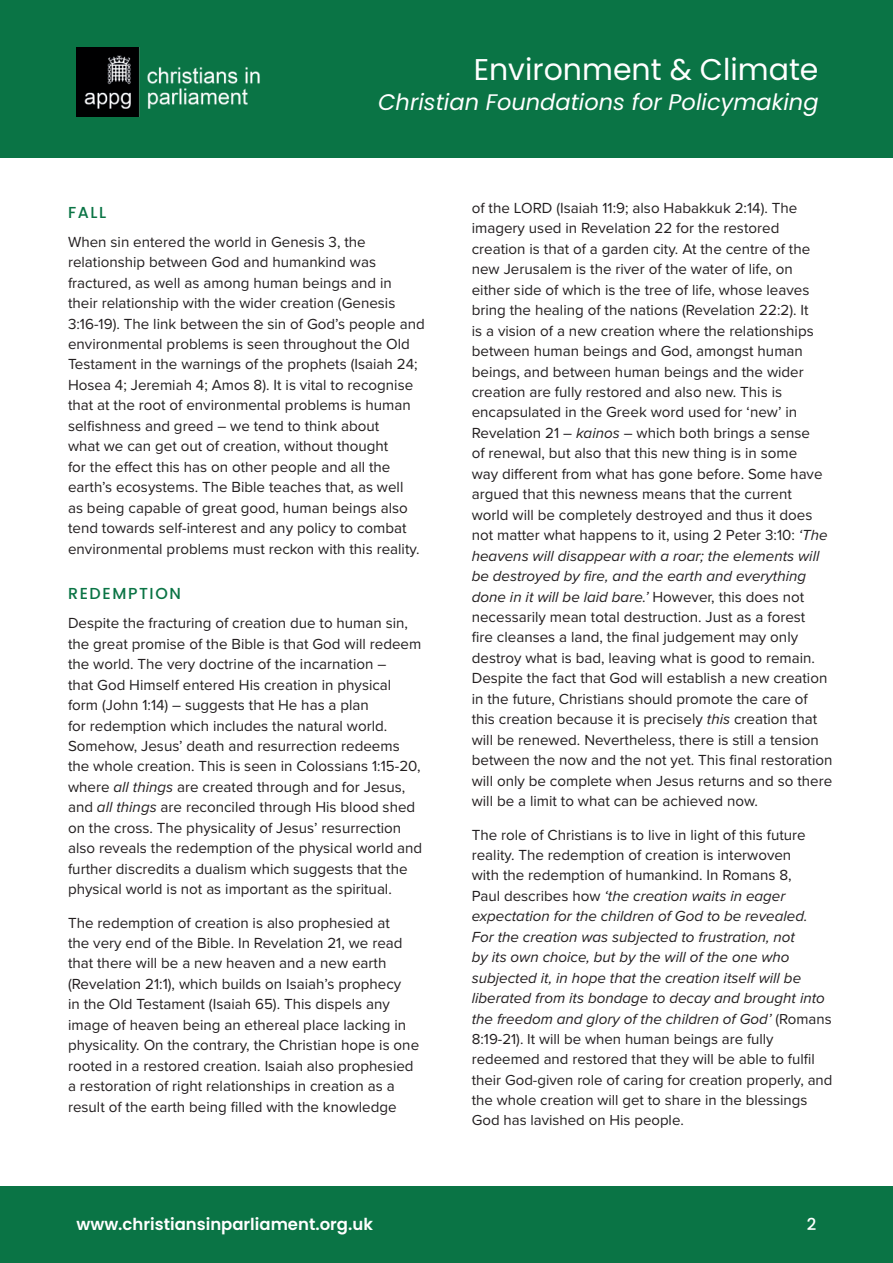
<style>
.page{position:relative;width:893px;height:1263px;background:#fff}
.page>*{position:absolute;margin:0;border:0;box-sizing:border-box;transform-origin:0 0}
.t1{font:30px "Poppins";color:#fff}
.t2{font:italic 22.5px "Poppins";color:#fff}
.t3{font:600 16.5px "Poppins";color:#fff}
.t4{font:500 16.5px "Poppins";color:#fff}
.t5{font:500 15.9px "Poppins";letter-spacing:.1em;color:#0a7445}
.t6{font:15.15px/20.4px "Proxima Nova";color:#231f20}
.t7{font:italic 15.15px/20.4px "Proxima Nova";color:#231f20}
.t8{font:15px/20.2px "Proxima Nova";color:#231f20}
.s1{font-style:italic}
.s2{font-style:normal}
.s3{font-style:normal;font-size:15px}
</style>
<div class="page">
<div style="left:0;top:1186px;width:893px;height:77px;background:#0a7445"></div>
<div style="left:0;top:0;width:893px;height:158px;background:#0a7445"></div>
<img style="left:77px;top:48px;width:183px;height:68px">
<h1 class="t1" style="left:474px;top:52px;width:346px">Environment &amp; Climate</h1>
<h2 class="t2" style="left:378px;top:89px;width:442px">Christian Foundations for Policymaking</h2>
<p class="t5" style="left:68px;top:203px;width:40px">FALL</p>
<p class="t6" style="left:68px;top:231px;width:358px">When sin entered the world in Genesis 3, the relationship between God and humankind was fractured, as well as among human beings and in their relationship with the wider creation (Genesis 3:16-19). The link between the sin of God’s people and environmental problems is seen throughout the Old Testament in the warnings of the prophets (Isaiah 24; Hosea 4; Jeremiah 4; Amos 8). It is vital to recognise that at the root of environmental problems is human selfishness and greed – we tend to think about<br>what we can get out of creation, without thought<br>for the effect this has on other people and all the earth’s ecosystems. The Bible teaches that, as well<br>as being capable of great good, human beings also tend towards self-interest and any policy to combat environmental problems must reckon with this reality.</p>
<p class="t5" style="left:68px;top:584px;width:114px">REDEMPTION</p>
<p class="t6" style="left:68px;top:612px;width:356px">Despite the fracturing of creation due to human sin, the great promise of the Bible is that God will redeem the world. The very doctrine of the incarnation –<br>that God Himself entered His creation in physical form (John 1:14) – suggests that He has a plan<br>for redemption which includes the natural world.<br>Somehow, Jesus’ death and resurrection redeems the whole creation. This is seen in Colossians 1:15-20, where <span class="s1">all things</span> are created through and for Jesus, and <span class="s1">all things</span> are reconciled through His blood shed on the cross. The physicality of Jesus’ resurrection also reveals the redemption of the physical world and further discredits a dualism which suggests that the physical world is not as important as the spiritual.</p>
<p class="t6" style="left:68px;top:911px;width:353px">The redemption of creation is also prophesied at<br>the very end of the Bible. In Revelation 21, we read that there will be a new heaven and a new earth (Revelation 21:1), which builds on Isaiah’s prophecy<br>in the Old Testament (Isaiah 65). This dispels any image of heaven being an ethereal place lacking in physicality. On the contrary, the Christian hope is one rooted in a restored creation. Isaiah also prophesied a restoration of right relationships in creation as a result of the earth being filled with the knowledge</p>
<p class="t3" style="left:77px;top:1214px;width:298px">www.christiansinparliament.org.uk</p>
<p class="t6" style="left:472px;top:197px;width:362px">of the LORD (Isaiah 11:9; also Habakkuk 2:14). The imagery used in Revelation 22 for the restored creation is that of a garden city. At the centre of the new Jerusalem is the river of the water of life, on either side of which is the tree of life, whose leaves bring the healing of the nations (Revelation 22:2). It<br>is a vision of a new creation where the relationships between human beings and God, amongst human beings, and between human beings and the wider creation are fully restored and also new. This is encapsulated in the Greek word used for ‘new’ in Revelation 21 – <span class="s1">kainos</span> – which both brings a sense<br>of renewal, but also that this new thing is in some<br>way different from what has gone before. Some have argued that this newness means that the current<br>world will be completely destroyed and thus it does not matter what happens to it, using 2 Peter 3:10: <span class="s1">‘The heavens will disappear with a roar; the elements will be destroyed by fire, and the earth and everything done in it will be laid bare.’</span> However, this does not necessarily mean total destruction. Just as a forest<br>fire cleanses a land, the final judgement may only destroy what is bad, leaving what is good to remain.<br>Despite the fact that God will establish a new creation in the future, Christians should promote the care of this creation because it is precisely <span class="s1">this</span> creation that will be renewed. Nevertheless, there is still a tension between the now and the not yet. This final restoration will only be complete when Jesus returns and so there will be a limit to what can be achieved now.</p>
<p class="t7" style="left:472px;top:824px;width:361px"><span class="s2">The role of Christians is to live in light of this future reality. The redemption of creation is interwoven<br>with the redemption of humankind. In Romans 8,<br>Paul describes how</span> ‘the creation waits in eager expectation for the children of God to be revealed.<br>For the creation was subjected to frustration, not<br>by its own choice, but by the will of the one who subjected it, in hope that the creation itself will be liberated from its bondage to decay and brought into the freedom and glory of the children of God’ <span class="s3">(Romans</span></p>
<p class="t8" style="left:472px;top:1028px;width:362px">8:19-21). It will be when human beings are fully redeemed and restored that they will be able to fulfil their God-given role of caring for creation properly, and the whole creation will get to share in the blessings God has lavished on His people.</p>
<p class="t4" style="left:807px;top:1214px;width:11px">2</p>
</div>
